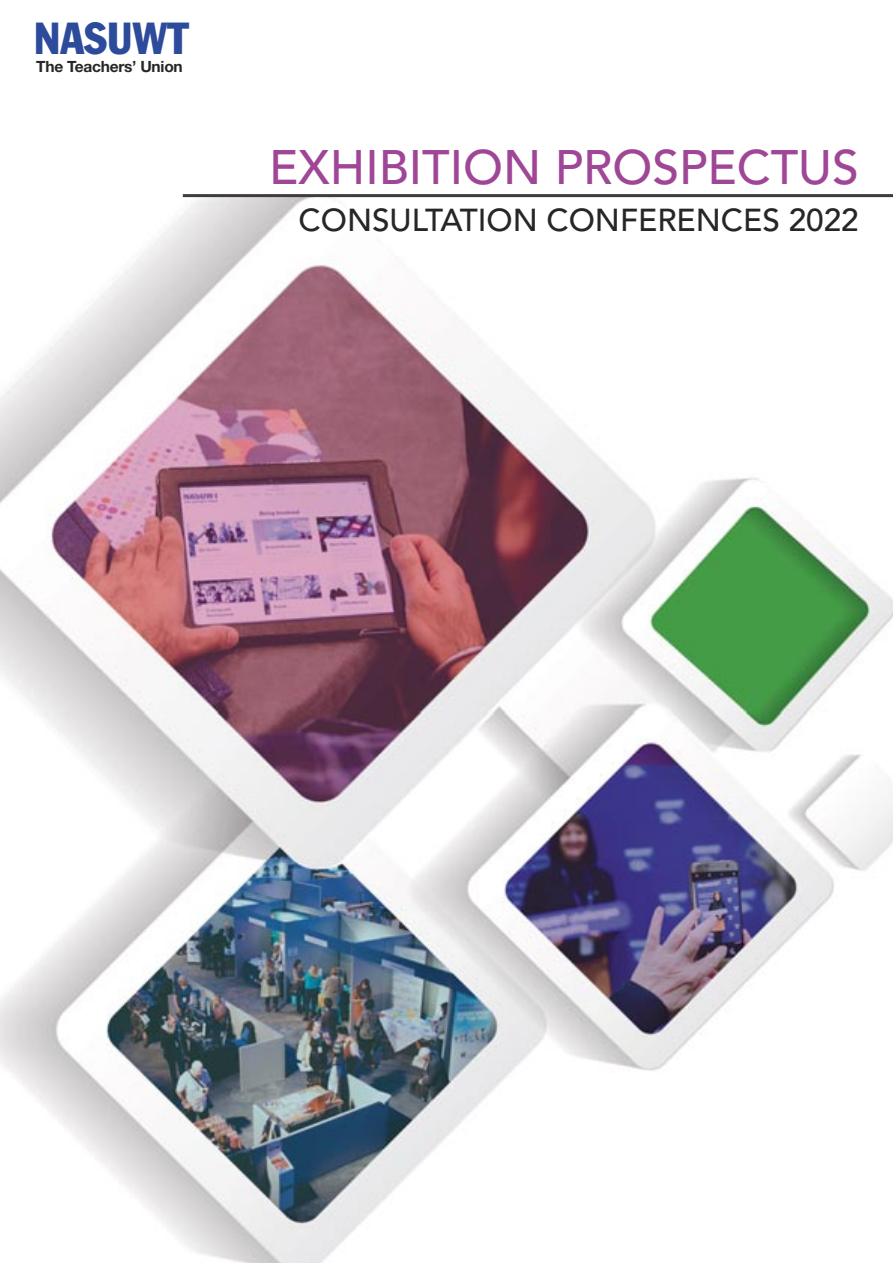
<style>
.page{position:relative;width:893px;height:1263px;background:#fff}
.page>*{position:absolute;margin:0;border:0;box-sizing:border-box;transform-origin:0 0}
.t1{font:500 48px "Avenir";color:#a04696}
.t2{font:condensed 44.1px "Franklin Gothic";color:#2d4b9b}
.t3{font:500 31.5px "Avenir";color:#272526}
.t4{font:700 15.45px "Helvetica Neue";letter-spacing:-.015em;color:#272526}
</style>
<div class="page">
<img style="left:0;top:197px;width:893px;height:1066px">
<hr style="left:183px;top:194px;width:710px;height:3px;background:#3e3d3e">
<div style="left:808px;top:1047px;width:85px;height:216px;background:#fff"></div>
<p class="t2" style="left:34px;top:23px;width:156px">NASUWT</p>
<p class="t4" style="left:36px;top:61px;width:148px">The Teachers’ Union</p>
<p class="t1" style="left:269px;top:148px;width:591px">EXHIBITION PROSPECTUS</p>
<p class="t3" style="left:299px;top:207px;width:562px">CONSULTATION CONFERENCES 2022</p>
</div>
